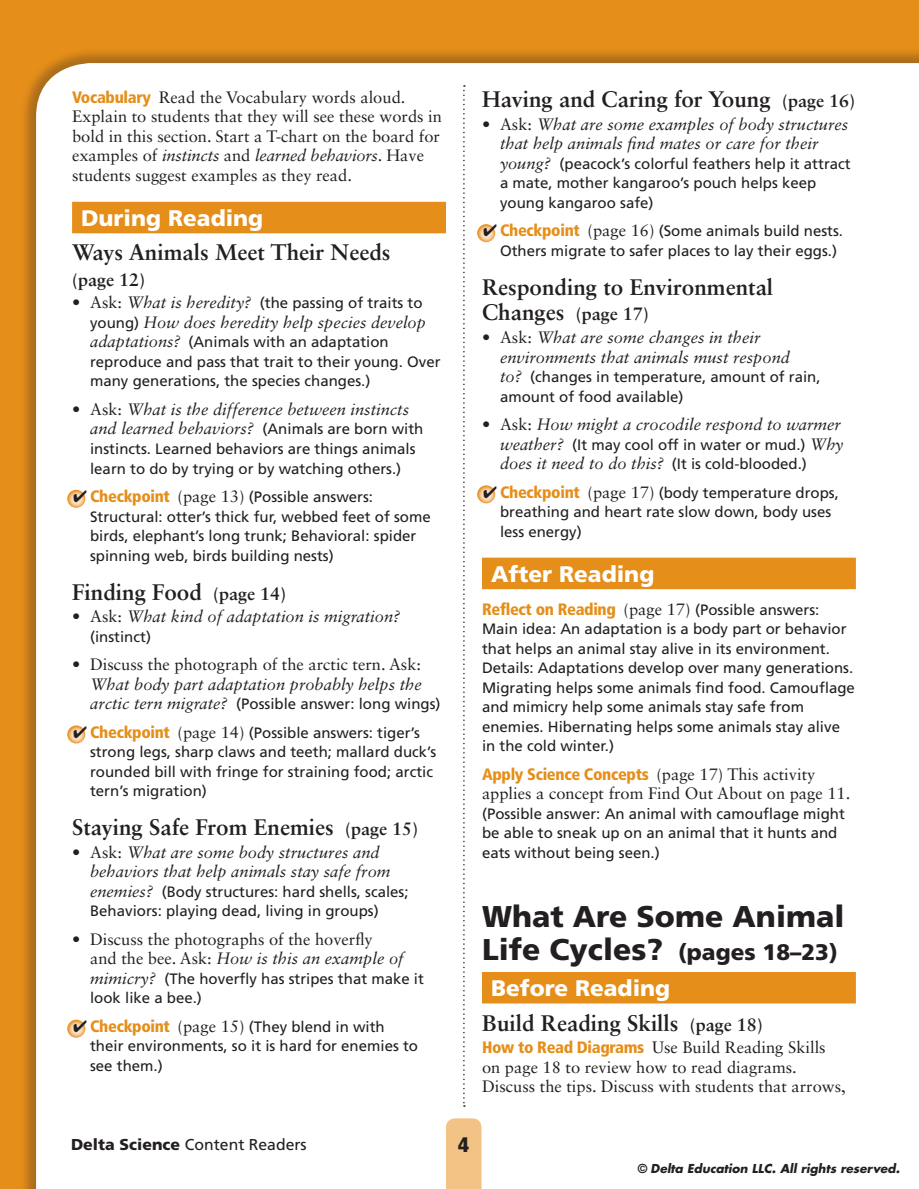
<style>
.page{position:relative;width:919px;height:1189px;background:#fff}
.page>*{position:absolute;margin:0;border:0;box-sizing:border-box;transform-origin:0 0}
.t1{font:900 30px "Frutiger LT Std";color:#231f20}
.t2{font:700 22.5px "Sabon LT Std";color:#231f20}
.t3{font:900 22.5px/36px "Frutiger LT Std";color:#fff}
.t4{font:900 condensed 21px "Frutiger LT Std";color:#231f20}
.t5{font:700 18px "Sabon LT Std";color:#231f20}
.t6{font:italic 16.5px/19.5px "Sabon LT Std";color:#231f20}
.t7{font:16.5px/19.5px "Sabon LT Std";color:#231f20}
.t8{font:900 condensed 16.5px "Frutiger LT Std";letter-spacing:-.02em;color:#e58e19}
.t9{font:15.75px "Frutiger LT Std";color:#231f20}
.t10{font:15px/19.5px "Frutiger LT Std";color:#231f20}
.t11{font:italic 700 12px "Futura";color:#231f20}
.s1{font-family:"Frutiger LT Std";font-weight:900;font-stretch:condensed;color:#e58e19}
.s2{font-style:italic}
.s3{font-family:"Sabon LT Std";font-size:16.5px}
.s4{font-family:"Sabon LT Std";font-style:italic;font-size:16.5px}
.s5{font-family:"Frutiger LT Std";font-style:normal;font-size:15px}
.s6{font-style:normal}
.s7{font-weight:900;font-stretch:condensed;font-size:16.5px;color:#e58e19}
.s8{font-size:18px}
.s9{font-size:22.5px}
.s10{font-family:"Sabon LT Std";font-weight:400;font-stretch:normal;color:#231f20}
.s11{font-size:30px;color:#231f20}
.s12{color:#231f20}
.s13{font-weight:900}
</style>
<div class="page">
<div style="left:0;top:0;width:918px;height:1188px;background:#e58e19"></div>
<div style="left:19px;top:46px;width:899px;height:1142px;background:#231f20;opacity:.3"></div>
<div style="left:36px;top:63px;width:881px;height:1125px;background:#fff"></div>
<div style="left:446px;top:1118px;width:35px;height:70px;background:#f3c285"></div>
<hr style="left:918px;top:0;width:1px;height:1188px;background:#e58e19">
<hr style="left:918px;top:46px;width:1px;height:1142px;background:#231f20;opacity:.3">
<div style="left:72px;top:202px;width:374px;height:31px;background:#e58e19"></div>
<svg style="left:67px;top:489px;width:18px;height:18px"></svg>
<svg style="left:67px;top:725px;width:18px;height:18px"></svg>
<svg style="left:67px;top:1019px;width:18px;height:18px"></svg>
<div style="left:482px;top:557px;width:373px;height:32px;background:#e58e19"></div>
<div style="left:482px;top:971px;width:373px;height:32px;background:#e58e19"></div>
<svg style="left:477px;top:224px;width:18px;height:18px"></svg>
<svg style="left:477px;top:485px;width:18px;height:18px"></svg>
<svg style="left:463px;top:85px;width:1px;height:1021px"></svg>
<hr style="left:917px;top:63px;width:2px;height:1125px;background:#fff">
<p class="t7" style="left:72px;top:87px;width:371px"><span class="s1">Vocabulary</span> Read the Vocabulary words aloud.<br>Explain to students that they will see these words in bold in this section. Start a T-chart on the board for examples of <span class="s2">instincts</span> and <span class="s2">learned behaviors</span>. Have students suggest examples as they read.</p>
<h2 class="t3" style="left:81px;top:200px;width:184px">During Reading</h2>
<h2 class="t2" style="left:72px;top:238px;width:320px">Ways Animals Meet Their Needs</h2>
<p class="t5" style="left:72px;top:268px;width:75px">(page 12)</p>
<p class="t10" style="left:72px;top:293px;width:352px"><span class="s3">• Ask:</span> <span class="s4">What is heredity?</span> (the passing of traits to</p>
<p class="t6" style="left:90px;top:312px;width:337px"><span class="s5">young)</span> How does heredity help species develop</p>
<p class="t10" style="left:90px;top:332px;width:352px"><span class="s4">adaptations?</span> (Animals with an adaptation reproduce and pass that trait to their young. Over many generations, the species changes.)</p>
<p class="t6" style="left:90px;top:399px;width:335px;text-indent:-18px"><span class="s6">• Ask:</span> What is the difference between instincts and learned behaviors? <span class="s5">(Animals are born with</span></p>
<p class="t10" style="left:90px;top:439px;width:327px">instincts. Learned behaviors are things animals learn to do by trying or by watching others.)</p>
<p class="t10" style="left:90px;top:487px;width:342px;text-indent:-17px">✔ <span class="s7">Checkpoint</span> <span class="s3">(page 13)</span> (Possible answers:<br>Structural: otter’s thick fur, webbed feet of some birds, elephant’s long trunk; Behavioral: spider spinning web, birds building nests)</p>
<h2 class="t2" style="left:72px;top:577px;width:215px">Finding Food <span class="s8">(page 14)</span></h2>
<p class="t6" style="left:72px;top:606px;width:330px"><span class="s6">• Ask:</span> What kind of adaptation is migration?</p>
<p class="t10" style="left:90px;top:626px;width:62px">(instinct)</p>
<p class="t7" style="left:72px;top:654px;width:350px">• Discuss the photograph of the arctic tern. Ask:</p>
<p class="t6" style="left:90px;top:674px;width:333px">What body part adaptation probably helps the</p>
<p class="t10" style="left:90px;top:694px;width:352px"><span class="s4">arctic tern migrate?</span> (Possible answer: long wings)</p>
<p class="t10" style="left:90px;top:722px;width:347px;text-indent:-17px">✔ <span class="s7">Checkpoint</span> <span class="s3">(page 14)</span> (Possible answers: tiger’s strong legs, sharp claws and teeth; mallard duck’s rounded bill with fringe for straining food; arctic tern’s migration)</p>
<h2 class="t2" style="left:72px;top:813px;width:347px">Staying Safe From Enemies <span class="s8">(page 15)</span></h2>
<p class="t6" style="left:90px;top:842px;width:302px;text-indent:-18px"><span class="s6">• Ask:</span> What are some body structures and behaviors that help animals stay safe from</p>
<p class="t10" style="left:90px;top:881px;width:320px"><span class="s4">enemies?</span> (Body structures: hard shells, scales;<br>Behaviors: playing dead, living in groups)</p>
<p class="t7" style="left:90px;top:928px;width:315px;text-indent:-18px">• Discuss the photographs of the hoverfly<br>and the bee. Ask: <span class="s2">How is this an example of</span></p>
<p class="t10" style="left:90px;top:968px;width:335px"><span class="s4">mimicry?</span> (The hoverfly has stripes that make it look like a bee.)</p>
<p class="t10" style="left:90px;top:1016px;width:329px;text-indent:-17px">✔ <span class="s7">Checkpoint</span> <span class="s3">(page 15)</span> (They blend in with their environments, so it is hard for enemies to see them.)</p>
<h2 class="t2" style="left:482px;top:85px;width:374px">Having and Caring for Young <span class="s8">(page 16)</span></h2>
<p class="t6" style="left:500px;top:114px;width:349px;text-indent:-18px"><span class="s6">• Ask:</span> What are some examples of body structures that help animals find mates or care for their</p>
<p class="t10" style="left:500px;top:154px;width:352px"><span class="s4">young?</span> (peacock’s colorful feathers help it attract a mate, mother kangaroo’s pouch helps keep young kangaroo safe)</p>
<p class="t10" style="left:500px;top:221px;width:344px;text-indent:-17px">✔ <span class="s7">Checkpoint</span> <span class="s3">(page 16)</span> (Some animals build nests.<br>Others migrate to safer places to lay their eggs.)</p>
<h2 class="t2" style="left:482px;top:273px;width:292px">Responding to Environmental</h2>
<p class="t5" style="left:482px;top:303px;width:168px"><span class="s9">Changes</span> (page 17)</p>
<p class="t6" style="left:500px;top:327px;width:291px;text-indent:-18px"><span class="s6">• Ask:</span> What are some changes in their environments that animals must respond</p>
<p class="t10" style="left:500px;top:367px;width:322px"><span class="s4">to?</span> (changes in temperature, amount of rain, amount of food available)</p>
<p class="t6" style="left:482px;top:414px;width:360px"><span class="s6">• Ask:</span> How might a crocodile respond to warmer</p>
<p class="t10" style="left:500px;top:434px;width:344px"><span class="s4">weather?</span> (It may cool off in water or mud.) <span class="s4">Why</span></p>
<p class="t6" style="left:500px;top:453px;width:308px">does it need to do this? <span class="s5">(It is cold-blooded.)</span></p>
<p class="t10" style="left:500px;top:482px;width:340px;text-indent:-17px">✔ <span class="s7">Checkpoint</span> <span class="s3">(page 17)</span> (body temperature drops, breathing and heart rate slow down, body uses less energy)</p>
<h2 class="t3" style="left:491px;top:555px;width:165px">After Reading</h2>
<p class="t10" style="left:482px;top:599px;width:374px"><span class="s7">Reflect on Reading</span> <span class="s3">(page 17)</span> (Possible answers:<br>Main idea: An adaptation is a body part or behavior that helps an animal stay alive in its environment.<br>Details: Adaptations develop over many generations.<br>Migrating helps some animals find food. Camouflage and mimicry help some animals stay safe from enemies. Hibernating helps some animals stay alive in the cold winter.)</p>
<p class="t8" style="left:482px;top:764px;width:335px">Apply Science Concepts <span class="s10">(page 17) This activity</span></p>
<p class="t7" style="left:482px;top:783px;width:369px">applies a concept from Find Out About on page 11.</p>
<p class="t10" style="left:482px;top:803px;width:364px">(Possible answer: An animal with camouflage might be able to sneak up on an animal that it hunts and eats without being seen.)</p>
<h1 class="t1" style="left:482px;top:898px;width:364px">What Are Some Animal</h1>
<h2 class="t3" style="left:491px;top:933px;width:348px;text-indent:-9px"><span class="s11">Life Cycles?</span> <span class="s12">(pages 18–23)<br></span>Before Reading</h2>
<h2 class="t2" style="left:482px;top:1008px;width:282px">Build Reading Skills <span class="s8">(page 18)</span></h2>
<p class="t7" style="left:482px;top:1037px;width:365px"><span class="s1">How to Read Diagrams</span> Use Build Reading Skills on page 18 to review how to read diagrams.<br>Discuss the tips. Discuss with students that arrows,</p>
<p class="t9" style="left:71px;top:1135px;width:237px"><span class="s13">Delta Science</span> Content Readers</p>
<h3 class="t4" style="left:458px;top:1131px;width:12px">4</h3>
<p class="t11" style="left:637px;top:1159px;width:263px"><span class="s6">©</span> Delta Education LLC. All rights reserved.</p>
</div>
